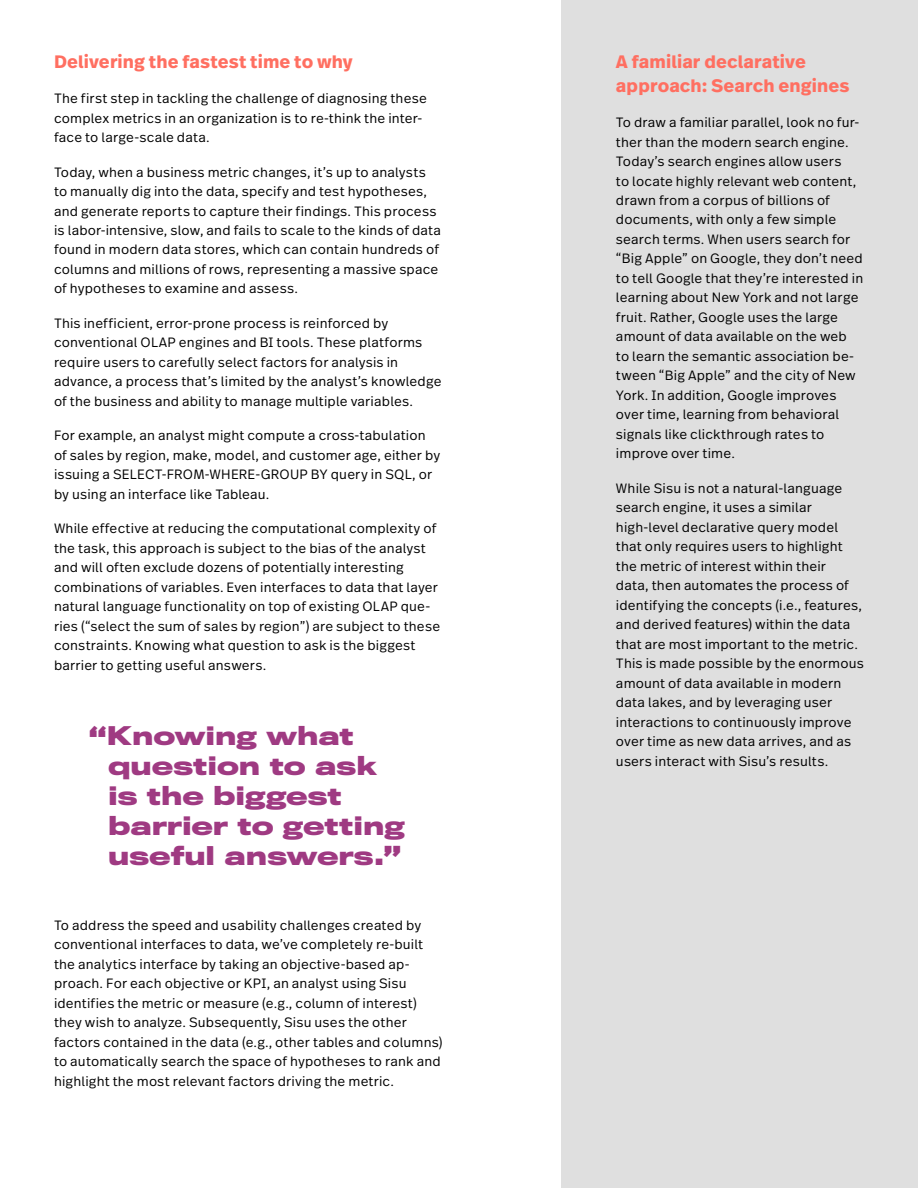
<style>
.page{position:relative;width:918px;height:1188px;background:#fff}
.page>*{position:absolute;margin:0;border:0;box-sizing:border-box;transform-origin:0 0}
.t1{font:700 24px/30px "Titling Gothic FB Wide";letter-spacing:-.005em;color:#9f3a82}
.t2{font:700 18px/24px "Real Text Pro";letter-spacing:.005em;color:#ff6f61}
.t3{font:300 13.5px/19.5px "Real Text Pro";letter-spacing:.01em;color:#000}
</style>
<div class="page">
<div style="left:562px;top:0;width:356px;height:1188px;background:#dfdfdf"></div>
<h2 class="t2" style="left:54px;top:50px;width:300px">Delivering the fastest time to why</h2>
<p class="t3" style="left:54px;top:88px;width:374px">The first step in tackling the challenge of diagnosing these complex metrics in an organization is to re-think the inter&shy;face to large-scale data.</p>
<p class="t3" style="left:54px;top:162px;width:389px">Today, when a business metric changes, it’s up to analysts to manually dig into the data, specify and test hypotheses, and generate reports to capture their findings. This process is labor-intensive, slow, and fails to scale to the kinds of data found in modern data stores, which can contain hundreds of columns and millions of rows, representing a massive space of hypotheses to examine and assess.</p>
<p class="t3" style="left:54px;top:313px;width:389px">This inefficient, error-prone process is reinforced by conventional OLAP engines and BI tools. These platforms require users to carefully select factors for analysis in advance, a process that’s limited by the analyst’s knowledge of the business and ability to manage multiple variables.</p>
<p class="t3" style="left:54px;top:426px;width:388px">For example, an analyst might compute a cross-tabulation of sales by region, make, model, and customer age, either by issuing a SELECT-FROM-WHERE-GROUP BY query in SQL, or by using an interface like Tableau.</p>
<p class="t3" style="left:54px;top:519px;width:388px">While effective at reducing the computational complexity of the task, this approach is subject to the bias of the analyst and will often exclude dozens of potentially interesting combinations of variables. Even interfaces to data that layer natural language functionality on top of existing OLAP que&shy;ries (“select the sum of sales by region”) are subject to these constraints. Knowing what question to ask is the biggest barrier to getting useful answers.</p>
<h1 class="t1" style="left:108px;top:720px;width:298px;text-indent:-20px">“Knowing what question to ask is the biggest barrier to getting useful answers.”</h1>
<p class="t3" style="left:54px;top:915px;width:390px">To address the speed and usability challenges created by conventional interfaces to data, we’ve completely re-built the analytics interface by taking an objective-based ap&shy;proach. For each objective or KPI, an analyst using Sisu identifies the metric or measure (e.g., column of interest) they wish to analyze. Subsequently, Sisu uses the other factors contained in the data (e.g., other tables and columns) to automatically search the space of hypotheses to rank and highlight the most relevant factors driving the metric.</p>
<h2 class="t2" style="left:616px;top:50px;width:235px">A familiar declarative approach: Search engines</h2>
<p class="t3" style="left:616px;top:112px;width:249px">To draw a familiar parallel, look no fur&shy;ther than the modern search engine.<br>Today’s search engines allow users<br>to locate highly relevant web content, drawn from a corpus of billions of documents, with only a few simple search terms. When users search for “Big Apple” on Google, they don’t need to tell Google that they’re interested in learning about New York and not large fruit. Rather, Google uses the large amount of data available on the web to learn the semantic association be&shy;tween “Big Apple” and the city of New York. In addition, Google improves over time, learning from behavioral signals like clickthrough rates to improve over time.</p>
<p class="t3" style="left:616px;top:478px;width:249px">While Sisu is not a natural-language search engine, it uses a similar high-level declarative query model that only requires users to highlight the metric of interest within their<br>data, then automates the process of identifying the concepts (i.e., features, and derived features) within the data that are most important to the metric.<br>This is made possible by the enormous amount of data available in modern data lakes, and by leveraging user interactions to continuously improve over time as new data arrives, and as users interact with Sisu’s results.</p>
</div>
